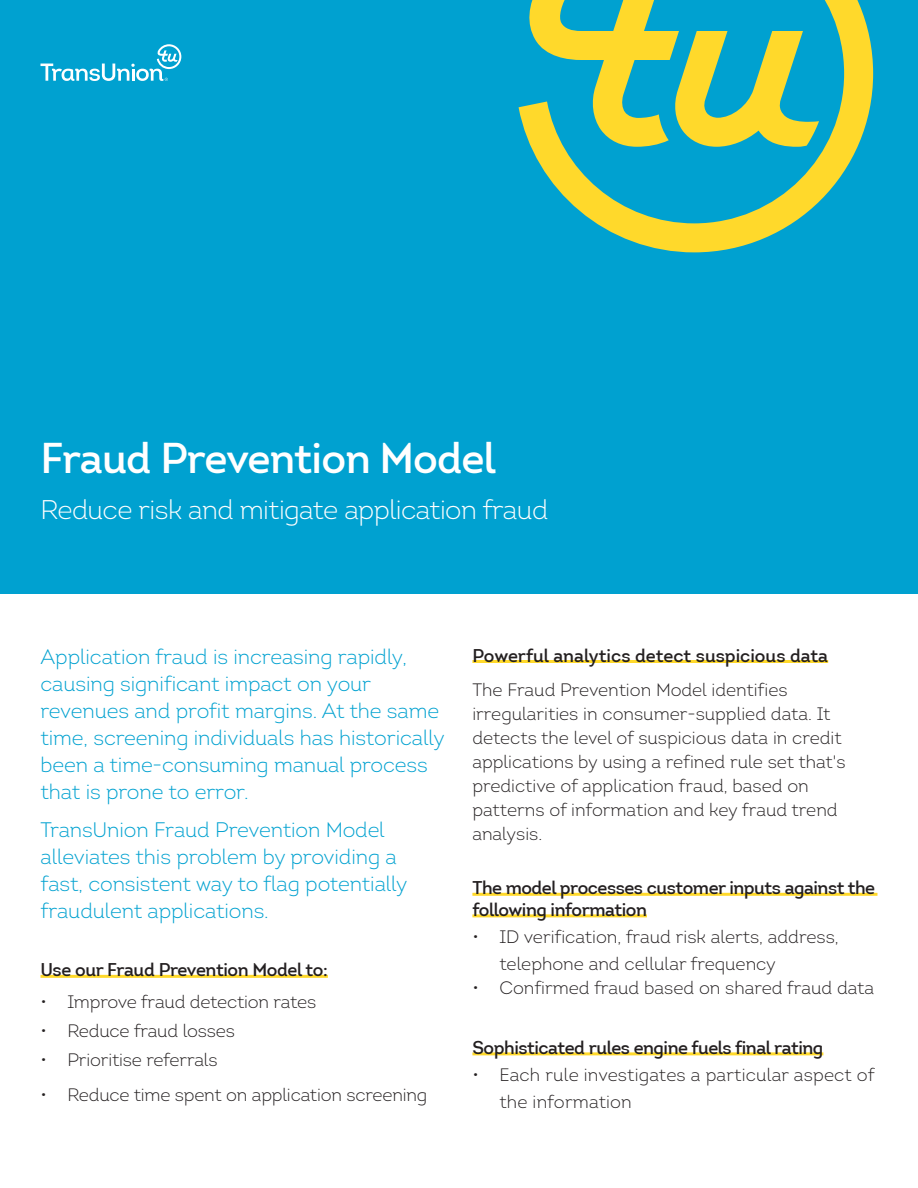
<style>
.page{position:relative;width:918px;height:1188px;background:#fff}
.page>*{position:absolute;margin:0;border:0;box-sizing:border-box;transform-origin:0 0}
._18_23_Introductory{font:600 42px "Intro";letter-spacing:-.02em;color:#fff}
._18_23_Introductory-2{font:300 27px "Intro";letter-spacing:-.02em;color:#fff}
._12_16_Body_Black{font:300 21px/27px "Intro";letter-spacing:-.005em;color:#00a1d0}
._12_16_Body_Black-2{font:300 18px/24px "Intro";color:#231f20}
._12_16_Body_Black-3{font:600 18px/21.6px "Intro";letter-spacing:-.025em;color:#231f20}
._12_16_Body_Black-4{font:600 18px "Intro";color:#231f20}
</style>
<div class="page">
<div style="left:0;top:0;width:918px;height:594px;background:#00a1d0"></div>
<svg style="left:40px;top:44px;width:141px;height:37px"></svg>
<svg style="left:519px;top:0;width:354px;height:252px"></svg>
<svg style="left:673px;top:31px;width:146px;height:116px"></svg>
<hr style="left:40px;top:975px;width:288px;height:3px;background:#ffd92b">
<hr style="left:472px;top:660px;width:356px;height:3px;background:#ffd92b">
<hr style="left:472px;top:893px;width:405px;height:3px;background:#ffd92b">
<hr style="left:472px;top:914px;width:175px;height:3px;background:#ffd92b">
<hr style="left:472px;top:1052px;width:351px;height:3px;background:#ffd92b">
<p class="_18_23_Introductory" style="left:40px;top:432px;width:457px">Fraud Prevention Model</p>
<p class="_18_23_Introductory-2" style="left:40px;top:492px;width:509px">Reduce risk and mitigate application fraud</p>
<p class="_12_16_Body_Black" style="left:40px;top:643px;width:406px">Application fraud is increasing rapidly, causing significant impact on your revenues and profit margins. At the same time, screening individuals has historically been a time-consuming manual process that is prone to error.</p>
<p class="_12_16_Body_Black" style="left:40px;top:816px;width:369px">TransUnion Fraud Prevention Model alleviates this problem by providing a fast, consistent way to flag potentially fraudulent applications.</p>
<p class="_12_16_Body_Black-3" style="left:40px;top:959px;width:289px">Use our Fraud Prevention Model to:</p>
<p class="_12_16_Body_Black-2" style="left:40px;top:990px;width:277px">• Improve fraud detection rates</p>
<p class="_12_16_Body_Black-2" style="left:40px;top:1019px;width:196px">• Reduce fraud losses</p>
<p class="_12_16_Body_Black-2" style="left:40px;top:1047px;width:179px">• Prioritise referrals</p>
<p class="_12_16_Body_Black-2" style="left:40px;top:1082px;width:388px">• Reduce time spent on application screening</p>
<p class="_12_16_Body_Black-4" style="left:472px;top:644px;width:357px">Powerful analytics detect suspicious data</p>
<p class="_12_16_Body_Black-2" style="left:472px;top:678px;width:375px">The Fraud Prevention Model identifies irregularities in consumer-supplied data. It detects the level of suspicious data in credit applications by using a refined rule set that's predictive of application fraud, based on patterns of information and key fraud trend analysis.</p>
<p class="_12_16_Body_Black-3" style="left:472px;top:877px;width:404px">The model processes customer inputs against the following information</p>
<p class="_12_16_Body_Black-2" style="left:499px;top:923px;width:341px;line-height:27px;text-indent:-27px">• ID verification, fraud risk alerts, address, telephone and cellular frequency</p>
<p class="_12_16_Body_Black-2" style="left:472px;top:976px;width:403px">• Confirmed fraud based on shared fraud data</p>
<p class="_12_16_Body_Black-3" style="left:472px;top:1037px;width:353px">Sophisticated rules engine fuels final rating</p>
<p class="_12_16_Body_Black-2" style="left:499px;top:1061px;width:377px;line-height:27px;text-indent:-27px">• Each rule investigates a particular aspect of the information</p>
</div>
